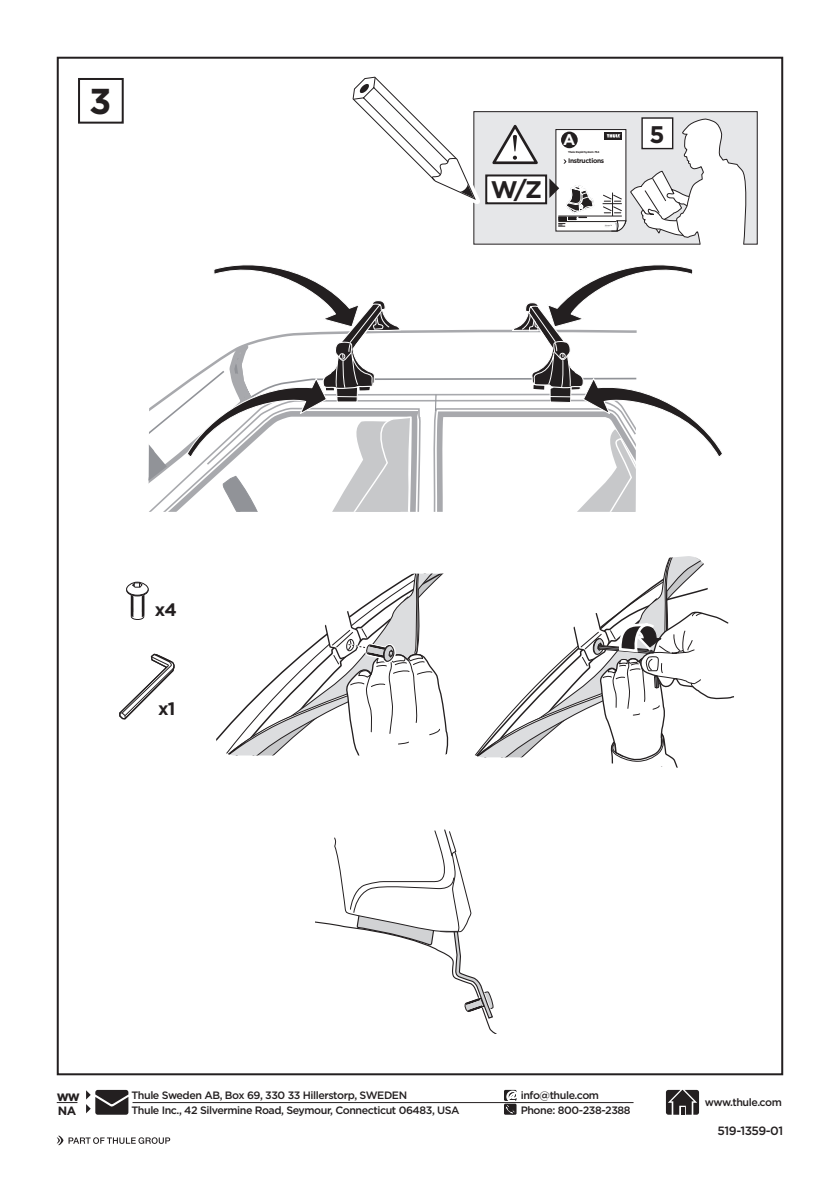
<style>
.page{position:relative;width:840px;height:1191px;background:#fff}
.page>*{position:absolute;margin:0;border:0;box-sizing:border-box;transform-origin:0 0}
.t1{font:700 36px "Gotham";color:#231f20}
.t2{font:700 24px "Gotham";color:#231f20}
.t3{font:700 18px "Gotham";color:#231f20}
.t4{font:700 15.4px "Gotham";color:#fff}
.t5{font:700 14px "Gotham";color:#231f20}
.t6{font:500 12px "Gotham";letter-spacing:-.045em;color:#231f20}
.t7{font:700 12px "Gotham";color:#231f20}
.t8{font:500 10.6px "Gotham";letter-spacing:-.04em;color:#231f20}
.t9{font:700 6.6px "Gotham";letter-spacing:-.05em;color:#231f20}
.t10{font:700 2.8px "Gotham";letter-spacing:-.05em;color:#231f20}
</style>
<div class="page">
<svg style="left:57px;top:1135px;width:113px;height:10px"></svg>
<div style="left:78px;top:78px;width:46px;height:46px;border:2px solid #231f20"></div>
<svg style="left:57px;top:1102px;width:20px;height:1px"></svg>
<hr style="left:132px;top:1102px;width:501px;height:1px;background:#231f20">
<svg style="left:665px;top:1089px;width:33px;height:25px"></svg>
<svg style="left:86px;top:1090px;width:42px;height:24px"></svg>
<svg style="left:504px;top:1090px;width:12px;height:24px"></svg>
<div style="left:473px;top:112px;width:283px;height:132px;background:#e6e7e9"></div>
<div style="left:473px;top:111px;width:284px;height:134px;border:1px solid #231f20"></div>
<div style="left:486px;top:175px;width:60px;height:28px;background:#fff"></div>
<div style="left:485px;top:174px;width:62px;height:30px;border:2px solid #231f20"></div>
<svg style="left:352px;top:76px;width:185px;height:137px"></svg>
<svg style="left:549px;top:118px;width:199px;height:127px"></svg>
<div style="left:560px;top:132px;width:17px;height:16px;background:#231f20;border-radius:50%"></div>
<svg style="left:224px;top:573px;width:225px;height:182px"></svg>
<svg style="left:475px;top:556px;width:258px;height:212px"></svg>
<svg style="left:316px;top:829px;width:180px;height:204px"></svg>
<div style="left:126px;top:583px;width:22px;height:13px;background:#2d2a2b;border-radius:50%"></div>
<div style="left:126px;top:582px;width:22px;height:14px;border:1px solid #231f20;border-radius:50%"></div>
<svg style="left:126px;top:582px;width:22px;height:13px"></svg>
<div style="left:126px;top:582px;width:22px;height:13px;border:1px solid #231f20;border-radius:50%"></div>
<svg style="left:130px;top:582px;width:14px;height:38px"></svg>
<svg style="left:119px;top:653px;width:56px;height:67px"></svg>
<svg style="left:148px;top:265px;width:574px;height:247px"></svg>
<p class="t1" style="left:89px;top:77px;width:24px">3</p>
<p class="t2" style="left:490px;top:174px;width:53px">W/Z</p>
<p class="t4" style="left:563px;top:129px;width:14px">A</p>
<p class="t10" style="left:567px;top:150px;width:33px">Thule Rapid System 754</p>
<p class="t9" style="left:567px;top:156px;width:38px">Instructions</p>
<p class="t2" style="left:649px;top:119px;width:17px">5</p>
<p class="t3" style="left:155px;top:598px;width:24px">x4</p>
<p class="t3" style="left:158px;top:696px;width:19px">x1</p>
<p class="t5" style="left:57px;top:1086px;width:25px">ww</p>
<p class="t7" style="left:58px;top:1102px;width:20px">NA</p>
<p class="t8" style="left:131px;top:1088px;width:277px">Thule Sweden AB, Box 69, 330 33 Hillerstorp, SWEDEN</p>
<p class="t8" style="left:131px;top:1103px;width:329px">Thule Inc., 42 Silvermine Road, Seymour, Connecticut 06483, USA</p>
<p class="t8" style="left:520px;top:1088px;width:80px">info@thule.com</p>
<p class="t8" style="left:520px;top:1103px;width:111px">Phone: 800-238-2388</p>
<p class="t8" style="left:704px;top:1095px;width:78px">www.thule.com</p>
<p class="t6" style="left:717px;top:1122px;width:67px">519-1359-01</p>
</div>
